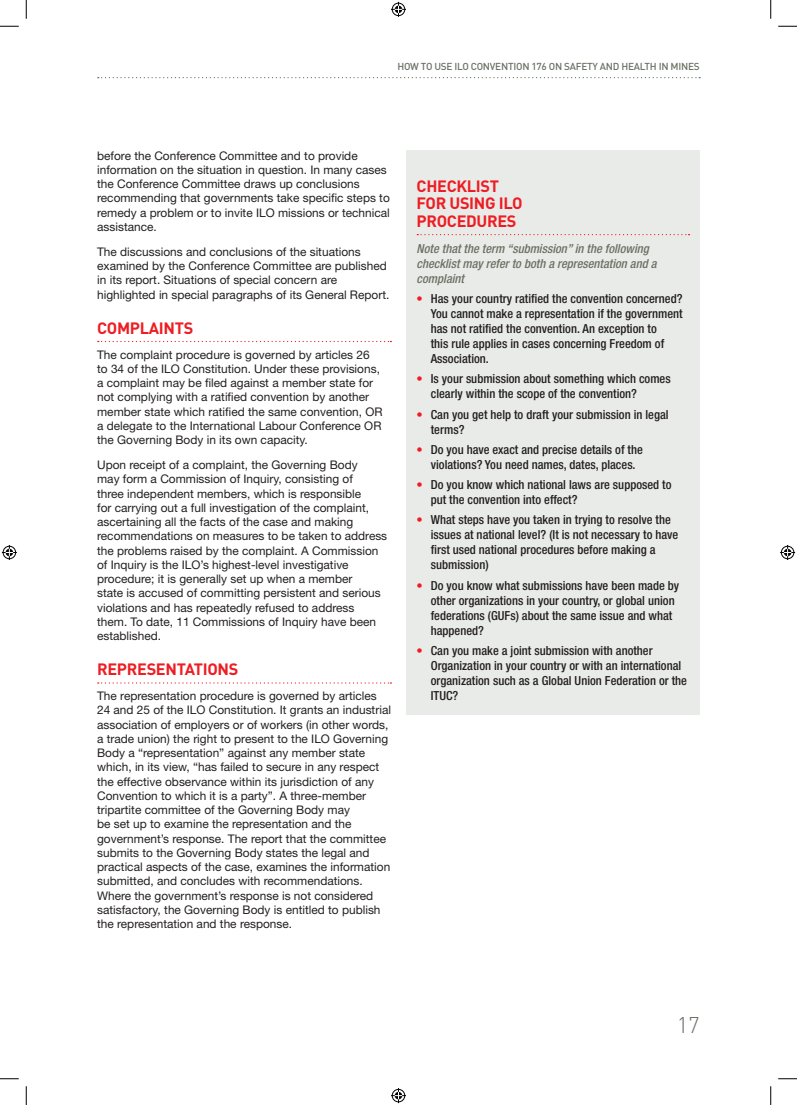
<style>
.page{position:relative;width:797px;height:1105px;background:#fff}
.page>*{position:absolute;margin:0;border:0;box-sizing:border-box;transform-origin:0 0}
.t1{font:300 22.5px "DIN";color:#6a7264}
.t2{font:700 16.25px/17.5px "DIN";letter-spacing:-.02em;color:#ee1d23}
.t3{font:500 condensed 12.5px/15px "Helvetica Neue";color:#231f20}
.t4{font:italic 500 condensed 12.5px/15px "Helvetica Neue";color:#6a7264}
.t5{font:11.88px/14.2px "Helvetica Neue";color:#231f20}
.t6{font:500 10px "DIN";letter-spacing:-.025em;color:#6a7264}
.s1{color:#ee1d23}
</style>
<div class="page">
<svg style="left:98px;top:77px;width:602px;height:1px"></svg>
<svg style="left:98px;top:341px;width:293px;height:1px"></svg>
<svg style="left:98px;top:682px;width:293px;height:2px"></svg>
<div style="left:406px;top:150px;width:293px;height:564px;background:#e9ebe8"></div>
<svg style="left:417px;top:234px;width:272px;height:1px"></svg>
<svg style="left:0;top:25px;width:19px;height:2px"></svg>
<svg style="left:778px;top:25px;width:19px;height:2px"></svg>
<svg style="left:0;top:1078px;width:19px;height:1px"></svg>
<svg style="left:778px;top:1078px;width:19px;height:1px"></svg>
<svg style="left:25px;top:0;width:2px;height:19px"></svg>
<svg style="left:25px;top:1086px;width:2px;height:19px"></svg>
<svg style="left:770px;top:0;width:1px;height:19px"></svg>
<svg style="left:770px;top:1086px;width:1px;height:19px"></svg>
<svg style="left:391px;top:2px;width:15px;height:15px"></svg>
<svg style="left:391px;top:1088px;width:15px;height:15px"></svg>
<svg style="left:2px;top:545px;width:15px;height:15px"></svg>
<svg style="left:780px;top:545px;width:15px;height:15px"></svg>
<p class="t6" style="left:397px;top:60px;width:304px">HOW TO USE ILO CONVENTION 176 ON SAFETY AND HEALTH IN MINES</p>
<p class="t5" style="left:97px;top:148px;width:294px">before the Conference Committee and to provide information on the situation in question. In many cases the Conference Committee draws up conclusions recommending that governments take specific steps to remedy a problem or to invite ILO missions or technical assistance.</p>
<p class="t5" style="left:97px;top:244px;width:294px">The discussions and conclusions of the situations examined by the Conference Committee are published in its report. Situations of special concern are highlighted in special paragraphs of its General Report.</p>
<h2 class="t2" style="left:97px;top:318px;width:98px">COMPLAINTS</h2>
<p class="t5" style="left:97px;top:347px;width:287px">The complaint procedure is governed by articles 26 to 34 of the ILO Constitution. Under these provisions, a complaint may be filed against a member state for not complying with a ratified convention by another member state which ratified the same convention, OR a delegate to the International Labour Conference OR the Governing Body in its own capacity.</p>
<p class="t5" style="left:97px;top:457px;width:291px">Upon receipt of a complaint, the Governing Body<br>may form a Commission of Inquiry, consisting of<br>three independent members, which is responsible<br>for carrying out a full investigation of the complaint, ascertaining all the facts of the case and making recommendations on measures to be taken to address the problems raised by the complaint. A Commission of Inquiry is the ILO’s highest-level investigative procedure; it is generally set up when a member<br>state is accused of committing persistent and serious violations and has repeatedly refused to address them. To date, 11 Commissions of Inquiry have been established.</p>
<h2 class="t2" style="left:97px;top:660px;width:143px">REPRESENTATIONS</h2>
<p class="t5" style="left:97px;top:689px;width:295px">The representation procedure is governed by articles 24 and 25 of the ILO Constitution. It grants an industrial association of employers or of workers (in other words, a trade union) the right to present to the ILO Governing Body a “representation” against any member state which, in its view, “has failed to secure in any respect the effective observance within its jurisdiction of any Convention to which it is a party”. A three-member tripartite committee of the Governing Body may<br>be set up to examine the representation and the government’s response. The report that the committee submits to the Governing Body states the legal and practical aspects of the case, examines the information submitted, and concludes with recommendations.<br>Where the government’s response is not considered satisfactory, the Governing Body is entitled to publish the representation and the response.</p>
<h2 class="t2" style="left:416px;top:177px;width:107px">CHECKLIST<br>FOR USING ILO<br>PROCEDURES</h2>
<p class="t4" style="left:416px;top:240px;width:241px">Note that the term “submission” in the following checklist may refer to both a representation and a complaint</p>
<p class="t3" style="left:431px;top:291px;width:253px;text-indent:-14px"><span class="s1">•</span> Has your country ratified the convention concerned?<br>You cannot make a representation if the government has not ratified the convention. An exception to<br>this rule applies in cases concerning Freedom of Association.</p>
<p class="t3" style="left:431px;top:371px;width:241px;text-indent:-14px"><span class="s1">•</span> Is your submission about something which comes clearly within the scope of the convention?</p>
<p class="t3" style="left:431px;top:406px;width:239px;text-indent:-14px"><span class="s1">•</span> Can you get help to draft your submission in legal terms?</p>
<p class="t3" style="left:416px;top:442px;width:228px;text-align:center"><span class="s1">•</span> Do you have exact and precise details of the violations? You need names, dates, places.</p>
<p class="t3" style="left:431px;top:477px;width:242px;text-indent:-14px"><span class="s1">•</span> Do you know which national laws are supposed to put the convention into effect?</p>
<p class="t3" style="left:431px;top:512px;width:249px;text-indent:-14px"><span class="s1">•</span> What steps have you taken in trying to resolve the issues at national level? (It is not necessary to have first used national procedures before making a submission)</p>
<p class="t3" style="left:431px;top:578px;width:250px;text-indent:-14px"><span class="s1">•</span> Do you know what submissions have been made by other organizations in your country, or global union federations (GUFs) about the same issue and what happened?</p>
<p class="t3" style="left:431px;top:643px;width:258px;text-indent:-14px"><span class="s1">•</span> Can you make a joint submission with another Organization in your country or with an international organization such as a Global Union Federation or the ITUC?</p>
<h1 class="t1" style="left:676px;top:1011px;width:25px">17</h1>
</div>
